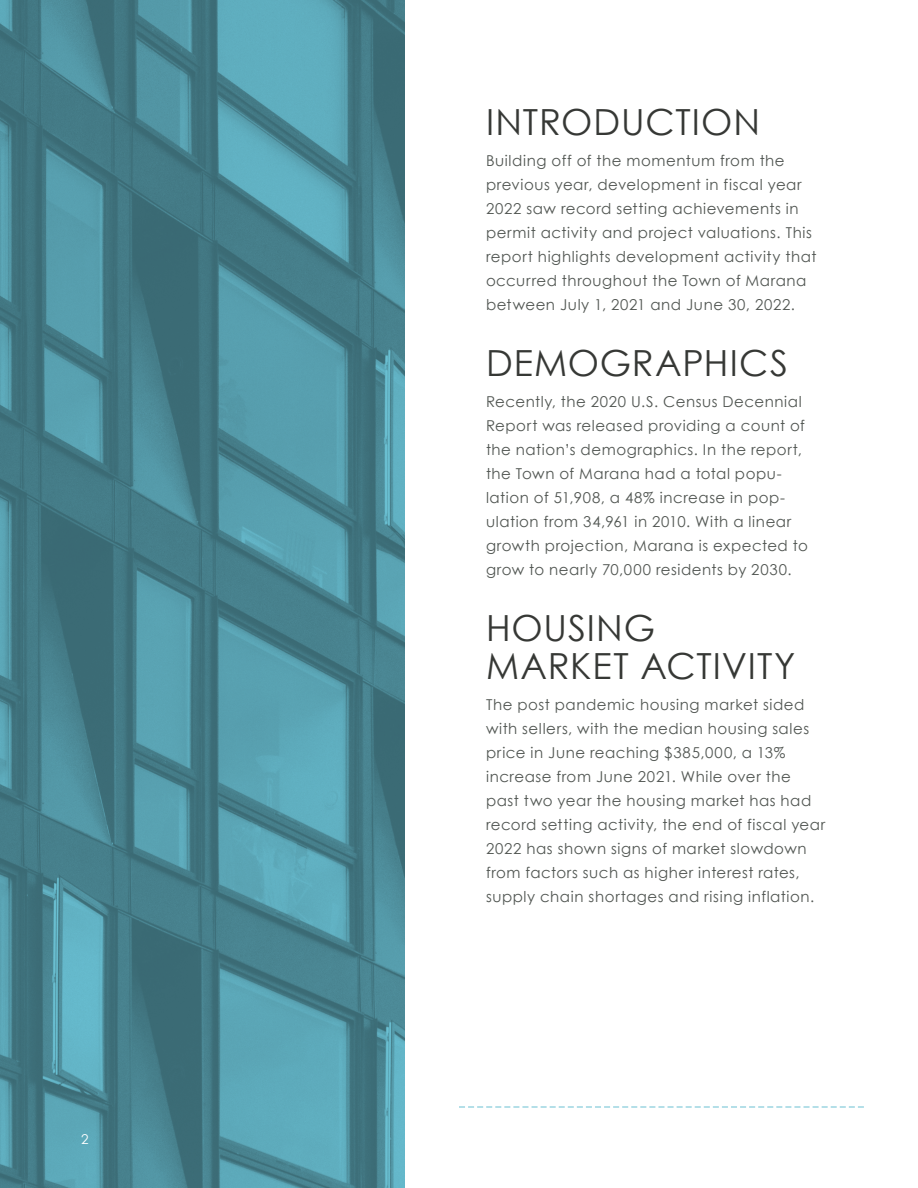
<style>
.page{position:relative;width:918px;height:1188px;background:#fff}
.page>*{position:absolute;margin:0;border:0;box-sizing:border-box;transform-origin:0 0}
.t1{font:36px/39px "Century Gothic";letter-spacing:.025em;color:#363835}
.t2{font:15px/24px "Century Gothic";letter-spacing:.035em;color:#515652}
.t3{font:13.5px "Century Gothic";color:#fff}
</style>
<div class="page">
<img style="left:0;top:0;width:405px;height:1188px">
<svg style="left:459px;top:1107px;width:405px;height:1px"></svg>
<p class="t3" style="left:81px;top:1130px;width:9px">2</p>
<h1 class="t1" style="left:486px;top:102px;width:276px">INTRODUCTION</h1>
<p class="t2" style="left:486px;top:148px;width:332px">Building off of the momentum from the previous year, development in fiscal year 2022 saw record setting achievements in permit activity and project valuations. This report highlights development activity that occurred throughout the Town of Marana between July 1, 2021 and June 30, 2022.</p>
<h1 class="t1" style="left:486px;top:343px;width:303px">DEMOGRAPHICS</h1>
<p class="t2" style="left:486px;top:389px;width:323px">Recently, the 2020 U.S. Census Decennial Report was released providing a count of the nation’s demographics. In the report, the Town of Marana had a total popu&shy;lation of 51,908, a 48% increase in pop&shy;ulation from 34,961 in 2010. With a linear growth projection, Marana is expected to grow to nearly 70,000 residents by 2030.</p>
<h1 class="t1" style="left:486px;top:607px;width:311px">HOUSING<br>MARKET ACTIVITY</h1>
<p class="t2" style="left:486px;top:693px;width:341px">The post pandemic housing market sided with sellers, with the median housing sales price in June reaching $385,000, a 13% increase from June 2021. While over the past two year the housing market has had record setting activity, the end of fiscal year 2022 has shown signs of market slowdown from factors such as higher interest rates, supply chain shortages and rising inflation.</p>
</div>
